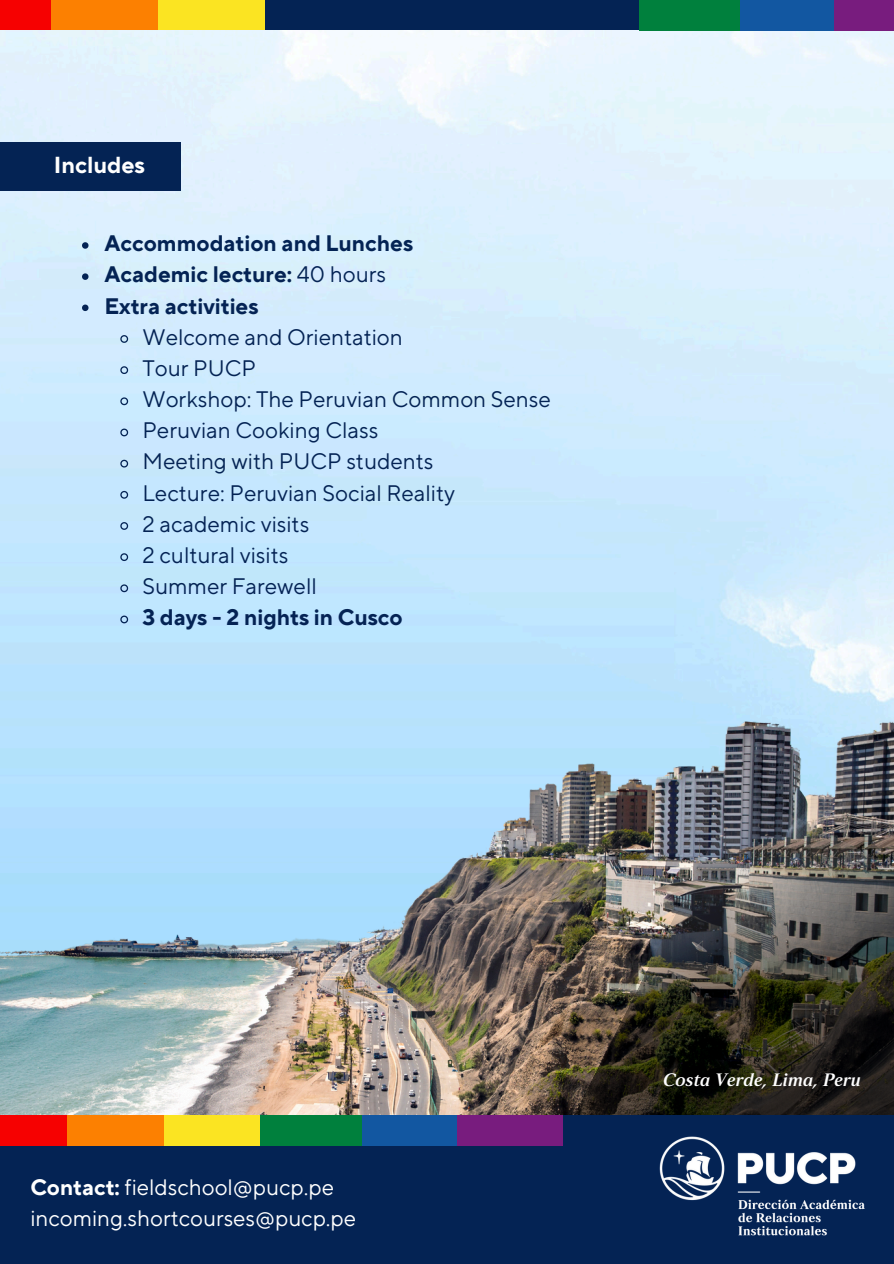
<style>
.page{position:relative;width:894px;height:1264px;background:#fff}
.page>*{position:absolute;margin:0;border:0;box-sizing:border-box;transform-origin:0 0}
.t1{font:700 23.1px "TT Norms Pro";color:#fff}
.t2{font:22.35px "TT Norms Pro";color:#042354}
.t3{font:700 22.35px "TT Norms Pro";color:#042354}
.t4{font:22.2px/30.3px "TT Norms Pro";color:#fff}
.t5{font:18px "Strato Pro Demi Bold It";color:#fff}
.s1{font-weight:400}
.s2{font-weight:700}
</style>
<div class="page">
<img style="left:0;top:30px;width:893px;height:675px">
<img style="left:0;top:705px;width:893px;height:410px">
<img style="left:562px;top:789px;width:331px;height:326px">
<div style="left:0;top:1115px;width:893px;height:148px;background:#042354"></div>
<img style="left:630px;top:1112px;width:263px;height:124px">
<div style="left:0;top:142px;width:180px;height:49px;background:#042354"></div>
<svg style="left:82px;top:242px;width:6px;height:7px"></svg>
<svg style="left:82px;top:273px;width:6px;height:7px"></svg>
<svg style="left:82px;top:304px;width:6px;height:7px"></svg>
<svg style="left:119px;top:334px;width:10px;height:10px"></svg>
<svg style="left:119px;top:365px;width:10px;height:10px"></svg>
<svg style="left:119px;top:396px;width:10px;height:10px"></svg>
<svg style="left:119px;top:427px;width:10px;height:10px"></svg>
<svg style="left:119px;top:459px;width:10px;height:9px"></svg>
<svg style="left:119px;top:490px;width:10px;height:9px"></svg>
<svg style="left:119px;top:521px;width:10px;height:10px"></svg>
<svg style="left:119px;top:552px;width:10px;height:10px"></svg>
<svg style="left:119px;top:583px;width:10px;height:10px"></svg>
<svg style="left:119px;top:614px;width:10px;height:10px"></svg>
<div style="left:0;top:0;width:893px;height:30px;background:#042354"></div>
<div style="left:157px;top:0;width:108px;height:30px;background:#fbe422"></div>
<div style="left:42px;top:0;width:115px;height:30px;background:#fc8001"></div>
<div style="left:0;top:0;width:51px;height:30px;background:#f60101"></div>
<div style="left:639px;top:0;width:104px;height:30px;background:#00803d"></div>
<div style="left:740px;top:0;width:112px;height:30px;background:#1257a1"></div>
<div style="left:834px;top:0;width:59px;height:30px;background:#781c7e"></div>
<div style="left:163px;top:1115px;width:97px;height:31px;background:#fbe422"></div>
<div style="left:59px;top:1115px;width:104px;height:31px;background:#fc8001"></div>
<div style="left:0;top:1115px;width:66px;height:31px;background:#f60101"></div>
<div style="left:260px;top:1115px;width:105px;height:31px;background:#00803d"></div>
<div style="left:362px;top:1115px;width:114px;height:31px;background:#1257a1"></div>
<div style="left:457px;top:1115px;width:106px;height:31px;background:#781c7e"></div>
<p class="t1" style="left:54px;top:151px;width:93px">Includes</p>
<p class="t3" style="left:104px;top:230px;width:310px">Accommodation and Lunches</p>
<p class="t3" style="left:104px;top:261px;width:283px">Academic lecture: <span class="s1">40 hours</span></p>
<p class="t3" style="left:104px;top:292px;width:155px">Extra activities</p>
<p class="t2" style="left:142px;top:323px;width:262px">Welcome and Orientation</p>
<p class="t2" style="left:142px;top:355px;width:115px">Tour PUCP</p>
<p class="t2" style="left:142px;top:386px;width:410px">Workshop: The Peruvian Common Sense</p>
<p class="t2" style="left:142px;top:417px;width:237px">Peruvian Cooking Class</p>
<p class="t2" style="left:142px;top:448px;width:292px">Meeting with PUCP students</p>
<p class="t2" style="left:142px;top:479px;width:314px">Lecture: Peruvian Social Reality</p>
<p class="t2" style="left:142px;top:510px;width:168px">2 academic visits</p>
<p class="t2" style="left:142px;top:541px;width:147px">2 cultural visits</p>
<p class="t2" style="left:142px;top:573px;width:176px">Summer Farewell</p>
<p class="t3" style="left:142px;top:604px;width:262px">3 days - 2 nights in Cusco</p>
<p class="t4" style="left:30px;top:1173px;width:327px"><span class="s2">Contact:</span> fieldschool@pucp.pe incoming.shortcourses@pucp.pe</p>
<p class="t5" style="left:663px;top:1072px;width:200px">Costa Verde, Lima, Peru</p>
</div>
